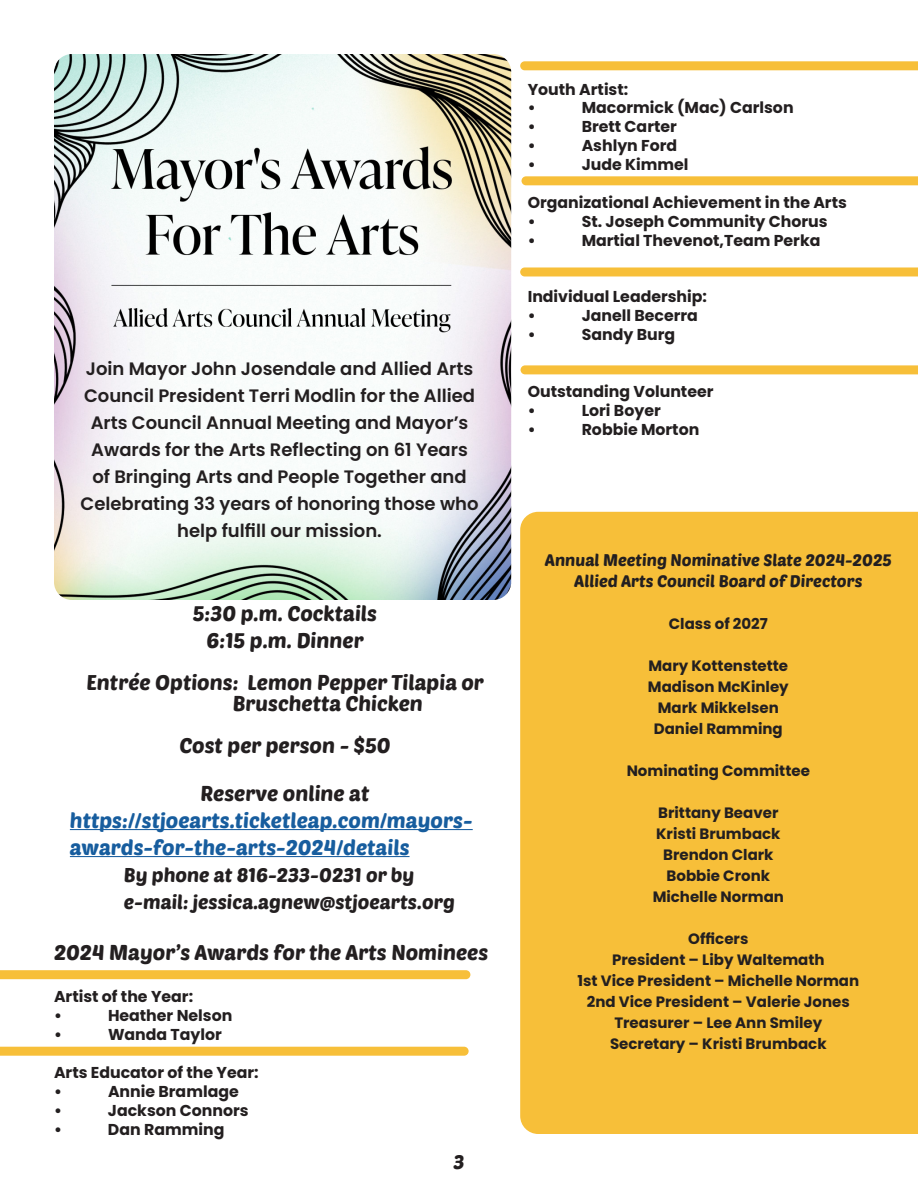
<style>
.page{position:relative;width:918px;height:1188px;background:#fff}
.page>*{position:absolute;margin:0;border:0;box-sizing:border-box;transform-origin:0 0}
.t1{font:21px "Poetsen One";color:#231f20}
.t2{font:21px/27px "Poetsen One";color:#175d9e}
.t3{font:19.5px "Poetsen One";color:#231f20}
.t4{font:600 18px/27px "Poppins";color:#231f20;text-align:center}
.t5{font:16.5px "Poetsen One";color:#231f20}
.t6{font:700 15.75px "Poppins";color:#231f20}
.t7{font:700 15px "Poppins";color:#231f20}
</style>
<div class="page">
<div style="left:520px;top:512px;width:398px;height:622px;background:#f7bf39"></div>
<svg style="left:521px;top:365px;width:397px;height:9px;background:#f7c141"></svg>
<svg style="left:520px;top:267px;width:398px;height:9px;background:#f7c244"></svg>
<svg style="left:522px;top:176px;width:396px;height:9px;background:#f7c140"></svg>
<svg style="left:520px;top:61px;width:398px;height:9px;background:#f7c140"></svg>
<hr style="left:70px;top:829px;width:403px;height:1px;background:#175d9e">
<hr style="left:70px;top:856px;width:340px;height:1px;background:#175d9e">
<img style="left:54px;top:54px;width:457px;height:546px">
<svg style="left:0;top:1047px;width:469px;height:9px;background:#f7c140"></svg>
<svg style="left:0;top:970px;width:470px;height:9px;background:#f7c03d"></svg>
<p class="t4" style="left:81px;top:356px;width:400px">Join Mayor John Josendale and Allied Arts Council President Terri Modlin for the Allied Arts Council Annual Meeting and Mayor’s Awards for the Arts Reflecting on 61 Years of Bringing Arts and People Together and Celebrating 33 years of honoring those who help fulfill our mission.</p>
<p class="t1" style="left:193px;top:600px;width:186px">5:30 p.m. Cocktails</p>
<p class="t1" style="left:207px;top:627px;width:159px">6:15 p.m. Dinner</p>
<p class="t1" style="left:86px;top:669px;width:399px">Entrée Options: Lemon Pepper Tilapia or</p>
<p class="t1" style="left:233px;top:690px;width:192px">Bruschetta Chicken</p>
<p class="t1" style="left:179px;top:732px;width:213px">Cost per person - $50</p>
<p class="t1" style="left:200px;top:780px;width:171px">Reserve online at</p>
<p class="t2" style="left:70px;top:806px;width:404px">https://stjoearts.ticketleap.com/mayors&shy;awards-for-the-arts-2024/details</p>
<p class="t3" style="left:124px;top:862px;width:292px">By phone at 816-233-0231 or by</p>
<p class="t3" style="left:124px;top:890px;width:332px">e-mail: jessica.agnew@stjoearts.org</p>
<p class="t1" style="left:54px;top:939px;width:436px">2024 Mayor’s Awards for the Arts Nominees</p>
<p class="t6" style="left:54px;top:988px;width:141px">Artist of the Year:</p>
<p class="t6" style="left:54px;top:1007px;width:9px">•</p>
<p class="t6" style="left:108px;top:1007px;width:126px">Heather Nelson</p>
<p class="t6" style="left:54px;top:1026px;width:9px">•</p>
<p class="t6" style="left:108px;top:1026px;width:115px">Wanda Taylor</p>
<p class="t6" style="left:54px;top:1063px;width:206px">Arts Educator of the Year:</p>
<p class="t6" style="left:54px;top:1082px;width:9px">•</p>
<p class="t6" style="left:108px;top:1082px;width:132px">Annie Bramlage</p>
<p class="t6" style="left:54px;top:1101px;width:9px">•</p>
<p class="t6" style="left:108px;top:1101px;width:142px">Jackson Connors</p>
<p class="t6" style="left:54px;top:1120px;width:9px">•</p>
<p class="t6" style="left:108px;top:1120px;width:118px">Dan Ramming</p>
<p class="t3" style="left:453px;top:1149px;width:13px">3</p>
<p class="t6" style="left:528px;top:80px;width:102px">Youth Artist:</p>
<p class="t6" style="left:528px;top:99px;width:9px">•</p>
<p class="t6" style="left:582px;top:99px;width:213px">Macormick (Mac) Carlson</p>
<p class="t6" style="left:528px;top:118px;width:9px">•</p>
<p class="t6" style="left:582px;top:118px;width:97px">Brett Carter</p>
<p class="t6" style="left:528px;top:137px;width:9px">•</p>
<p class="t6" style="left:582px;top:137px;width:97px">Ashlyn Ford</p>
<p class="t6" style="left:528px;top:155px;width:9px">•</p>
<p class="t6" style="left:582px;top:155px;width:108px">Jude Kimmel</p>
<p class="t6" style="left:528px;top:193px;width:321px">Organizational Achievement in the Arts</p>
<p class="t6" style="left:528px;top:212px;width:9px">•</p>
<p class="t6" style="left:582px;top:212px;width:247px">St. Joseph Community Chorus</p>
<p class="t6" style="left:528px;top:231px;width:9px">•</p>
<p class="t6" style="left:582px;top:231px;width:240px">Martial Thevenot,Team Perka</p>
<p class="t6" style="left:528px;top:288px;width:181px">Individual Leadership:</p>
<p class="t6" style="left:528px;top:307px;width:9px">•</p>
<p class="t6" style="left:582px;top:307px;width:118px">Janell Becerra</p>
<p class="t6" style="left:528px;top:326px;width:9px">•</p>
<p class="t6" style="left:582px;top:326px;width:95px">Sandy Burg</p>
<p class="t6" style="left:528px;top:382px;width:187px">Outstanding Volunteer</p>
<p class="t6" style="left:528px;top:401px;width:9px">•</p>
<p class="t6" style="left:582px;top:401px;width:81px">Lori Boyer</p>
<p class="t6" style="left:528px;top:420px;width:9px">•</p>
<p class="t6" style="left:582px;top:420px;width:119px">Robbie Morton</p>
<p class="t5" style="left:545px;top:549px;width:349px">Annual Meeting Nominative Slate 2024-2025</p>
<p class="t5" style="left:574px;top:570px;width:290px">Allied Arts Council Board of Directors</p>
<p class="t7" style="left:669px;top:615px;width:101px">Class of 2027</p>
<p class="t7" style="left:649px;top:657px;width:141px">Mary Kottenstette</p>
<p class="t7" style="left:648px;top:678px;width:142px">Madison McKinley</p>
<p class="t7" style="left:658px;top:699px;width:122px">Mark Mikkelsen</p>
<p class="t7" style="left:654px;top:720px;width:130px">Daniel Ramming</p>
<p class="t7" style="left:627px;top:762px;width:185px">Nominating Committee</p>
<p class="t7" style="left:658px;top:804px;width:122px">Brittany Beaver</p>
<p class="t7" style="left:656px;top:825px;width:126px">Kristi Brumback</p>
<p class="t7" style="left:663px;top:846px;width:112px">Brendon Clark</p>
<p class="t7" style="left:667px;top:867px;width:105px">Bobbie Cronk</p>
<p class="t7" style="left:653px;top:888px;width:133px">Michelle Norman</p>
<p class="t7" style="left:688px;top:930px;width:62px">Officers</p>
<p class="t7" style="left:612px;top:951px;width:214px">President – Liby Waltemath</p>
<p class="t7" style="left:578px;top:972px;width:283px">1st Vice President – Michelle Norman</p>
<p class="t7" style="left:587px;top:993px;width:265px">2nd Vice President – Valerie Jones</p>
<p class="t7" style="left:614px;top:1014px;width:210px">Treasurer – Lee Ann Smiley</p>
<p class="t7" style="left:610px;top:1035px;width:218px">Secretary – Kristi Brumback</p>
</div>
